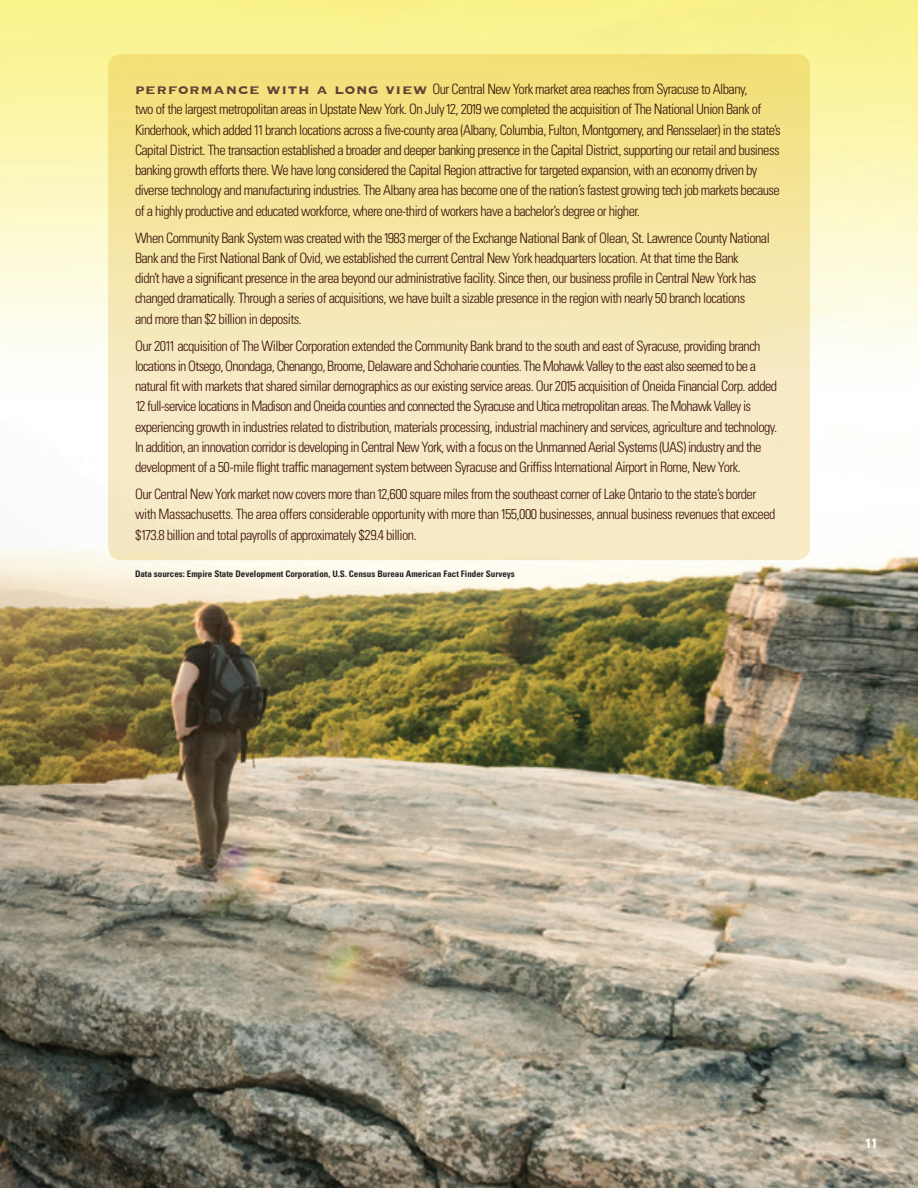
<style>
.page{position:relative;width:918px;height:1188px;background:#fff}
.page>*{position:absolute;margin:0;border:0;box-sizing:border-box;transform-origin:0 0}
.t1{font:300 condensed 14.25px/20.2px "Univers";letter-spacing:-.04em;color:#3b130a}
.t2{font:700 condensed 13.5px "Univers";color:#fff}
.t3{font:700 condensed 9px "Univers";color:#231f20}
.s1{font-family:"Copperplate";font-weight:700;font-stretch:normal;font-size:17.25px;color:#654035}
</style>
<div class="page">
<img style="left:0;top:0;width:918px;height:1188px">
<svg style="left:108px;top:54px;width:702px;height:506px;background:#f5e7ac"></svg>
<p class="t1" style="left:135px;top:79px;width:647px"><span class="s1">performance with a long view</span> Our Central New York market area reaches from Syracuse to Albany,<br>two of the largest metropolitan areas in Upstate New York. On July 12, 2019 we completed the acquisition of The National Union Bank of Kinderhook, which added 11 branch locations across a five-county area (Albany, Columbia, Fulton, Montgomery, and Rensselaer) in the state’s Capital District. The transaction established a broader and deeper banking presence in the Capital District, supporting our retail and business banking growth efforts there. We have long considered the Capital Region attractive for targeted expansion, with an economy driven by diverse technology and manufacturing industries. The Albany area has become one of the nation’s fastest growing tech job markets because of a highly productive and educated workforce, where one-third of workers have a bachelor’s degree or higher.</p>
<p class="t1" style="left:135px;top:228px;width:636px">When Community Bank System was created with the 1983 merger of the Exchange National Bank of Olean, St. Lawrence County National Bank and the First National Bank of Ovid, we established the current Central New York headquarters location. At that time the Bank<br>didn’t have a significant presence in the area beyond our administrative facility. Since then, our business profile in Central New York has changed dramatically. Through a series of acquisitions, we have built a sizable presence in the region with nearly 50 branch locations<br>and more than $2 billion in deposits.</p>
<p class="t1" style="left:135px;top:336px;width:644px">Our 2011 acquisition of The Wilber Corporation extended the Community Bank brand to the south and east of Syracuse, providing branch locations in Otsego, Onondaga, Chenango, Broome, Delaware and Schoharie counties. The Mohawk Valley to the east also seemed to be a natural fit with markets that shared similar demographics as our existing service areas. Our 2015 acquisition of Oneida Financial Corp. added 12 full-service locations in Madison and Oneida counties and connected the Syracuse and Utica metropolitan areas. The Mohawk Valley is experiencing growth in industries related to distribution, materials processing, industrial machinery and services, agriculture and technology.<br>In addition, an innovation corridor is developing in Central New York, with a focus on the Unmanned Aerial Systems (UAS) industry and the development of a 50-mile flight traffic management system between Syracuse and Griffiss International Airport in Rome, New York.</p>
<p class="t1" style="left:135px;top:484px;width:642px">Our Central New York market now covers more than 12,600 square miles from the southeast corner of Lake Ontario to the state’s border with Massachusetts. The area offers considerable opportunity with more than 155,000 businesses, annual business revenues that exceed $173.8 billion and total payrolls of approximately $29.4 billion.</p>
<p class="t3" style="left:135px;top:568px;width:381px">Data sources: Empire State Development Corporation, U.S. Census Bureau American Fact Finder Surveys</p>
<p class="t2" style="left:866px;top:1134px;width:13px">11</p>
</div>
